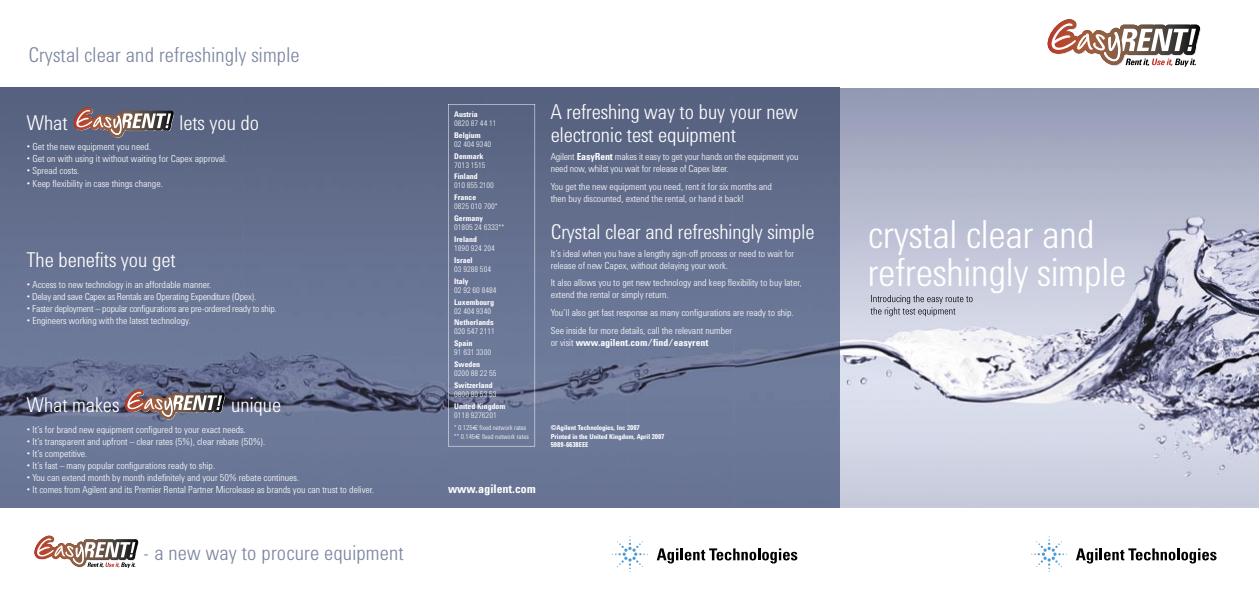
<style>
.page{position:relative;width:1259px;height:596px;background:#fff}
.page>*{position:absolute;margin:0;border:0;box-sizing:border-box;transform-origin:0 0}
.t1{font:300 39.7px/37.4px "Agilent Cond";color:#fff}
.t2{font:300 21px/23px "Agilent Cond";color:#fff}
.t3{font:300 21px "Agilent Cond";letter-spacing:.01em;color:#7c86a1}
.t4{font:700 12.2px "Agilent Cond";color:#fff}
.t5{font:300 10px/12px "Agilent Cond";color:#fff}
.t6{font:300 10px "Agilent Cond";letter-spacing:-.02em;color:#fff}
.t7{font:700 10px "Agilent Cond";color:#fff}
.t8{font:300 8px "Agilent Cond";color:#fff}
.t9{font:700 8px "Agilent Cond";color:#fff}
.t10{font:700 7px/8.4px "Agilent Cond";letter-spacing:-.01em;color:#fff}
.t11{font:300 7px/9px "Agilent Cond";color:#fff}
.s1{font-family:"Euro Sans";font-weight:400}
.s2{font-weight:700}
.s3{font-weight:300}
</style>
<div class="page">
<img style="left:0;top:88px;width:1259px;height:419px">
<img style="left:839px;top:88px;width:1px;height:419px">
<svg style="left:1047px;top:19px;width:153px;height:48px"></svg>
<svg style="left:1076px;top:548px;width:140px;height:15px"></svg>
<svg style="left:1031px;top:536px;width:36px;height:33px"></svg>
<svg style="left:448px;top:104px;width:87px;height:342px;background:#677291"></svg>
<svg style="left:657px;top:548px;width:140px;height:15px"></svg>
<svg style="left:612px;top:536px;width:36px;height:33px"></svg>
<img style="left:871px;top:295px;width:102px;height:9px">
<img style="left:870px;top:307px;width:85px;height:9px">
<svg style="left:34px;top:535px;width:105px;height:32px"></svg>
<svg style="left:74px;top:107px;width:100px;height:31px;background:#86787e"></svg>
<svg style="left:125px;top:389px;width:100px;height:30px;background:#8c7d82"></svg>
<h2 class="t3" style="left:28px;top:43px;width:273px">Crystal clear and refreshingly simple</h2>
<h2 class="t2" style="left:27px;top:111px;width:42px">What</h2>
<h2 class="t2" style="left:180px;top:111px;width:81px">lets you do</h2>
<p class="t5" style="left:27px;top:141px;width:126px">• Get the new equipment you need.</p>
<p class="t5" style="left:27px;top:153px;width:202px">• Get on with using it without waiting for Capex approval.</p>
<p class="t5" style="left:27px;top:165px;width:54px">• Spread costs.</p>
<p class="t5" style="left:27px;top:177px;width:137px">• Keep flexibility in case things change.</p>
<h2 class="t2" style="left:27px;top:248px;width:150px">The benefits you get</h2>
<p class="t5" style="left:27px;top:278px;width:186px">• Access to new technology in an affordable manner.</p>
<p class="t6" style="left:27px;top:291px;width:231px">• Delay and save Capex as Rentals are Operating Expenditure (Opex).</p>
<p class="t6" style="left:27px;top:303px;width:251px">• Faster deployment – popular configurations are pre-ordered ready to ship.</p>
<p class="t5" style="left:27px;top:314px;width:165px">• Engineers working with the latest technology.</p>
<h2 class="t2" style="left:27px;top:392px;width:94px">What makes</h2>
<h2 class="t2" style="left:231px;top:392px;width:51px">unique</h2>
<p class="t5" style="left:27px;top:422px;width:220px">• It’s for brand new equipment configured to your exact needs.</p>
<p class="t5" style="left:27px;top:434px;width:240px">• It’s transparent and upfront – clear rates (5%), clear rebate (50%).</p>
<p class="t5" style="left:27px;top:446px;width:62px">• It’s competitive.</p>
<p class="t5" style="left:27px;top:458px;width:190px">• It’s fast – many popular configurations ready to ship.</p>
<p class="t5" style="left:27px;top:470px;width:274px">• You can extend month by month indefinitely and your 50% rebate continues.</p>
<p class="t5" style="left:27px;top:482px;width:349px">• It comes from Agilent and its Premier Rental Partner Microlease as brands you can trust to deliver.</p>
<h2 class="t3" style="left:143px;top:540px;width:262px">- a new way to procure equipment</h2>
<p class="t9" style="left:454px;top:109px;width:25px">Austria</p>
<p class="t8" style="left:454px;top:118px;width:44px">0820 87 44 11</p>
<p class="t9" style="left:454px;top:130px;width:28px">Belgium</p>
<p class="t8" style="left:454px;top:139px;width:38px">02 404 9340</p>
<p class="t9" style="left:454px;top:151px;width:31px">Denmark</p>
<p class="t8" style="left:454px;top:160px;width:33px">7013 1515</p>
<p class="t9" style="left:454px;top:172px;width:25px">Finland</p>
<p class="t8" style="left:454px;top:181px;width:41px">010 855 2100</p>
<p class="t9" style="left:454px;top:193px;width:23px">France</p>
<p class="t8" style="left:454px;top:202px;width:45px">0825 010 700*</p>
<p class="t9" style="left:454px;top:214px;width:30px">Germany</p>
<p class="t8" style="left:454px;top:223px;width:52px">01805 24 6333**</p>
<p class="t9" style="left:454px;top:234px;width:24px">Ireland</p>
<p class="t8" style="left:454px;top:243px;width:42px">1890 924 204</p>
<p class="t9" style="left:454px;top:255px;width:20px">Israel</p>
<p class="t8" style="left:454px;top:264px;width:38px">03 9288 504</p>
<p class="t9" style="left:454px;top:276px;width:16px">Italy</p>
<p class="t8" style="left:454px;top:285px;width:44px">02 92 60 8484</p>
<p class="t9" style="left:454px;top:297px;width:41px">Luxembourg</p>
<p class="t8" style="left:454px;top:306px;width:38px">02 404 9340</p>
<p class="t9" style="left:454px;top:318px;width:41px">Netherlands</p>
<p class="t8" style="left:454px;top:327px;width:42px">020 547 2111</p>
<p class="t9" style="left:454px;top:339px;width:20px">Spain</p>
<p class="t8" style="left:454px;top:348px;width:38px">91 631 3300</p>
<p class="t9" style="left:454px;top:359px;width:27px">Sweden</p>
<p class="t8" style="left:454px;top:368px;width:44px">0200 88 22 55</p>
<p class="t9" style="left:454px;top:380px;width:40px">Switzerland</p>
<p class="t8" style="left:454px;top:389px;width:44px">0800 80 53 53</p>
<p class="t9" style="left:454px;top:401px;width:53px">United Kingdom</p>
<p class="t8" style="left:454px;top:410px;width:44px">0118 9276201</p>
<p class="t11" style="left:454px;top:422px;width:76px">* 0.125<span class="s1">€</span> fixed network rates ** 0.145<span class="s1">€</span> fixed network rates</p>
<p class="t4" style="left:448px;top:481px;width:89px">www.agilent.com</p>
<h2 class="t2" style="left:551px;top:100px;width:249px">A refreshing way to buy your new electronic test equipment</h2>
<p class="t5" style="left:551px;top:150px;width:249px">Agilent <span class="s2">EasyRent</span> makes it easy to get your hands on the equipment you need now, whilst you wait for release of Capex later.</p>
<p class="t5" style="left:551px;top:180px;width:223px">You get the new equipment you need, rent it for six months and then buy discounted, extend the rental, or hand it back!</p>
<h2 class="t2" style="left:551px;top:220px;width:265px">Crystal clear and refreshingly simple</h2>
<p class="t5" style="left:551px;top:247px;width:245px">It’s ideal when you have a lengthy sign-off process or need to wait for release of new Capex, without delaying your work.</p>
<p class="t5" style="left:551px;top:276px;width:252px">It also allows you to get new technology and keep flexibility to buy later, extend the rental or simply return.</p>
<p class="t5" style="left:551px;top:303px;width:244px;line-height:17.7px">You’ll also get fast response as many configurations are ready to ship.<br>See inside for more details, call the relevant number</p>
<p class="t7" style="left:551px;top:336px;width:159px"><span class="s3">or visit</span> www.agilent.com/find/easyrent</p>
<p class="t10" style="left:551px;top:423px;width:115px">©Agilent Technologies, Inc 2007<br>Printed in the United Kingdom, April 2007<br>5989-6638EEE</p>
<h1 class="t1" style="left:867px;top:215px;width:260px">crystal clear and refreshingly simple</h1>
</div>
